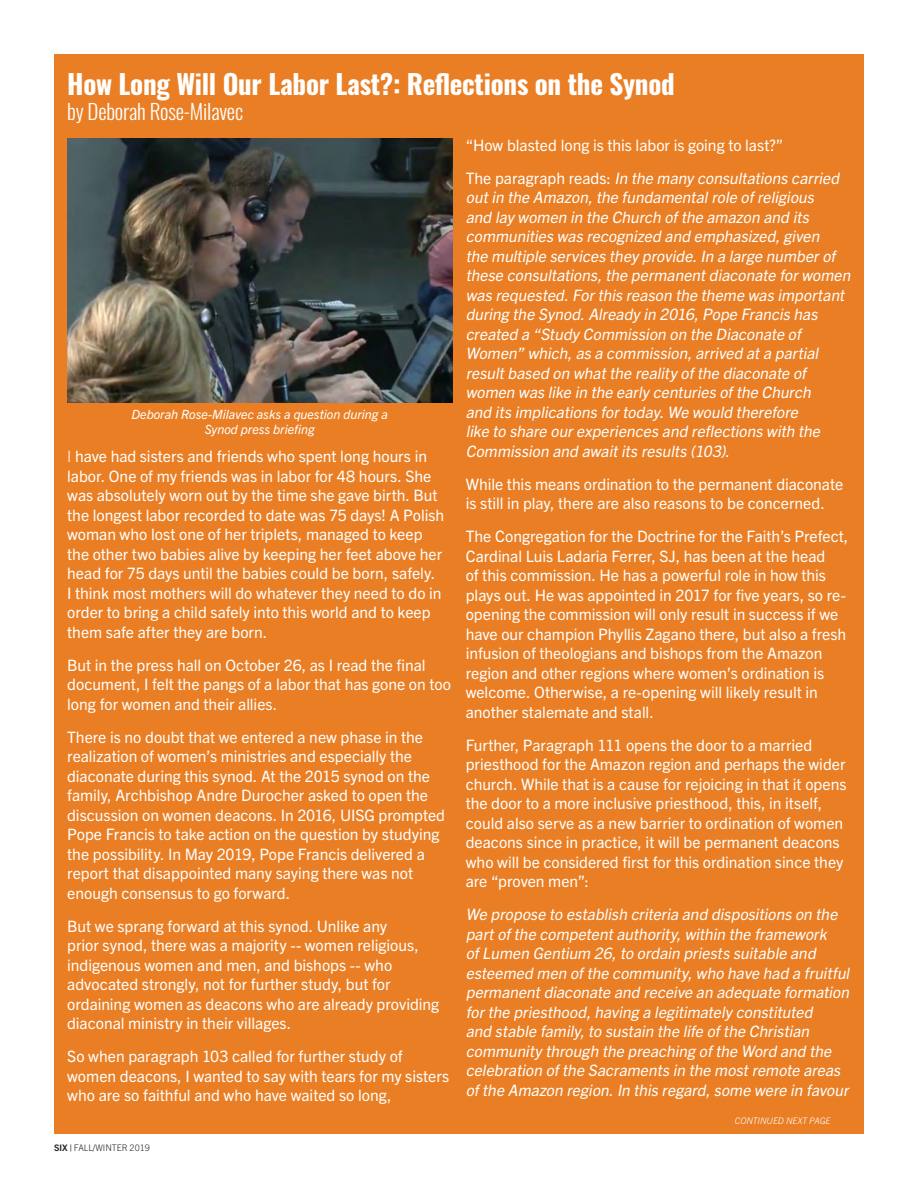
<style>
.page{position:relative;width:918px;height:1188px;background:#fff}
.page>*{position:absolute;margin:0;border:0;box-sizing:border-box;transform-origin:0 0}
.t1{font:700 27px "Oswald";letter-spacing:-.01em;color:#fff}
.t2{font:300 21px "Oswald";letter-spacing:-.01em;color:#fff}
.Body_Copy{font:15.75px/19.5px "Trade Gothic Next LT Pro";color:#fff}
.Body_Copy-2{font:italic 15.75px/19.5px "Trade Gothic Next LT Pro";color:#fff}
.t3{font:italic 12.75px/15.3px "Trade Gothic Next LT Pro";color:#fff;text-align:center}
.t4{font:300 9px "Trade Gothic Next LT Pro";color:#231f20}
.t5{font:italic 300 9px "Trade Gothic Next LT Pro";color:#fff}
.s1{font-weight:300}
.s2{font-weight:700}
.s3{font-style:normal}
</style>
<div class="page">
<div style="left:54px;top:54px;width:810px;height:1080px;background:#e97e24"></div>
<img style="left:67px;top:139px;width:385px;height:263px">
<p class="t1" style="left:67px;top:70px;width:609px">How Long Will Our Labor Last?: Reflections on the Synod</p>
<p class="t2" style="left:67px;top:93px;width:177px">by Deborah Rose-Milavec</p>
<p class="t3" style="left:132px;top:406px;width:258px">Deborah Rose-Milavec asks a question during a<br>Synod press briefing</p>
<p class="Body_Copy" style="left:67px;top:446px;width:378px"><span class="s1">I</span> have had sisters and friends who spent long hours in labor. One of my friends was in labor for 48 hours. She was absolutely worn out by the time she gave birth. But the longest labor recorded to date was 75 days! A Polish woman who lost one of her triplets, managed to keep the other two babies alive by keeping her feet above her head for 75 days until the babies could be born, safely.<br>I think most mothers will do whatever they need to do in order to bring a child safely into this world and to keep them safe after they are born.</p>
<p class="Body_Copy" style="left:67px;top:654px;width:385px">But in the press hall on October 26, as I read the final document, I felt the pangs of a labor that has gone on too long for women and their allies.</p>
<p class="Body_Copy" style="left:67px;top:726px;width:379px">There is no doubt that we entered a new phase in the realization of women’s ministries and especially the diaconate during this synod. At the 2015 synod on the family, Archbishop Andre Durocher asked to open the discussion on women deacons. In 2016, UISG prompted Pope Francis to take action on the question by studying the possibility. In May 2019, Pope Francis delivered a report that disappointed many saying there was not enough consensus to go forward.</p>
<p class="Body_Copy" style="left:67px;top:915px;width:374px">But we sprang forward at this synod. Unlike any<br>prior synod, there was a majority -- women religious, indigenous women and men, and bishops -- who advocated strongly, not for further study, but for ordaining women as deacons who are already providing diaconal ministry in their villages.</p>
<p class="Body_Copy" style="left:67px;top:1046px;width:383px">So when paragraph 103 called for further study of women deacons, I wanted to say with tears for my sisters who are so faithful and who have waited so long,</p>
<p class="t4" style="left:54px;top:1142px;width:98px"><span class="s2">SIX |</span> FALL/WINTER 2019</p>
<p class="Body_Copy" style="left:466px;top:134px;width:319px">“How blasted long is this labor is going to last?”</p>
<p class="Body_Copy-2" style="left:466px;top:167px;width:390px"><span class="s3">T h e p a r a g r a p h re a d s :</span> In the many consultations carried outin the Amazon,the fundamentalrole ofreligious<br>and lay women in the Church ofthe amazon and its communities was recognized and emphasized,given<br>the multiple services they provide.In a large numberof these consultations,the permanentdiaconate forwomen was requested.Forthis reason the theme was important during the Synod.Already in 2016,Pope Francis has created a “Study Commission on the Diaconate of Women” which,as a commission,arrived ata partial resultbased on whatthe reality ofthe diaconate of women was like in the early centuries ofthe Church<br>and its implications fortoday.We would therefore<br>like to share ourexperiences and reflections with the Commission and awaitits results (103).</p>
<p class="Body_Copy" style="left:466px;top:473px;width:379px">While this means ordination to the permanent diaconate is still in play, there are also reasons to be concerned.</p>
<p class="Body_Copy" style="left:466px;top:526px;width:384px">The Congregation for the Doctrine for the Faith’s Prefect, Cardinal Luis Ladaria Ferrer, SJ, has been at the head<br>of this commission. He has a powerful role in how this plays out. He was appointed in 2017 for five years, so re&shy;opening the commission will only result in success if we have our champion Phyllis Zagano there, but also a fresh infusion of theologians and bishops from the Amazon region and other regions where women’s ordination is welcome. Otherwise, a re-opening will likely result in another stalemate and stall.</p>
<p class="Body_Copy" style="left:466px;top:734px;width:382px">Further, Paragraph 111 opens the door to a married priesthood for the Amazon region and perhaps the wider church. While that is a cause for rejoicing in that it opens the door to a more inclusive priesthood, this, in itself, could also serve as a new barrier to ordination of women deacons since in practice, it will be permanent deacons who will be considered first for this ordination since they are “proven men”:</p>
<p class="Body_Copy-2" style="left:466px;top:904px;width:389px">We propose to establish criteria and dispositions on the partofthe competentauthority,within the framework ofLumen Gentium 26,to ordain priests suitable and esteemed men ofthe community,who have had a fruitful permanentdiaconate and receive an adequate formation forthe priesthood,having a legitimately constituted<br>and stable family,to sustain the life ofthe Christian community through the preaching ofthe Word and the celebration ofthe Sacraments in the mostremote areas ofthe Amazon region.In this regard,some were in favour</p>
<p class="t5" style="left:735px;top:1114px;width:97px">CONTINUED NEXT PAGE</p>
</div>
